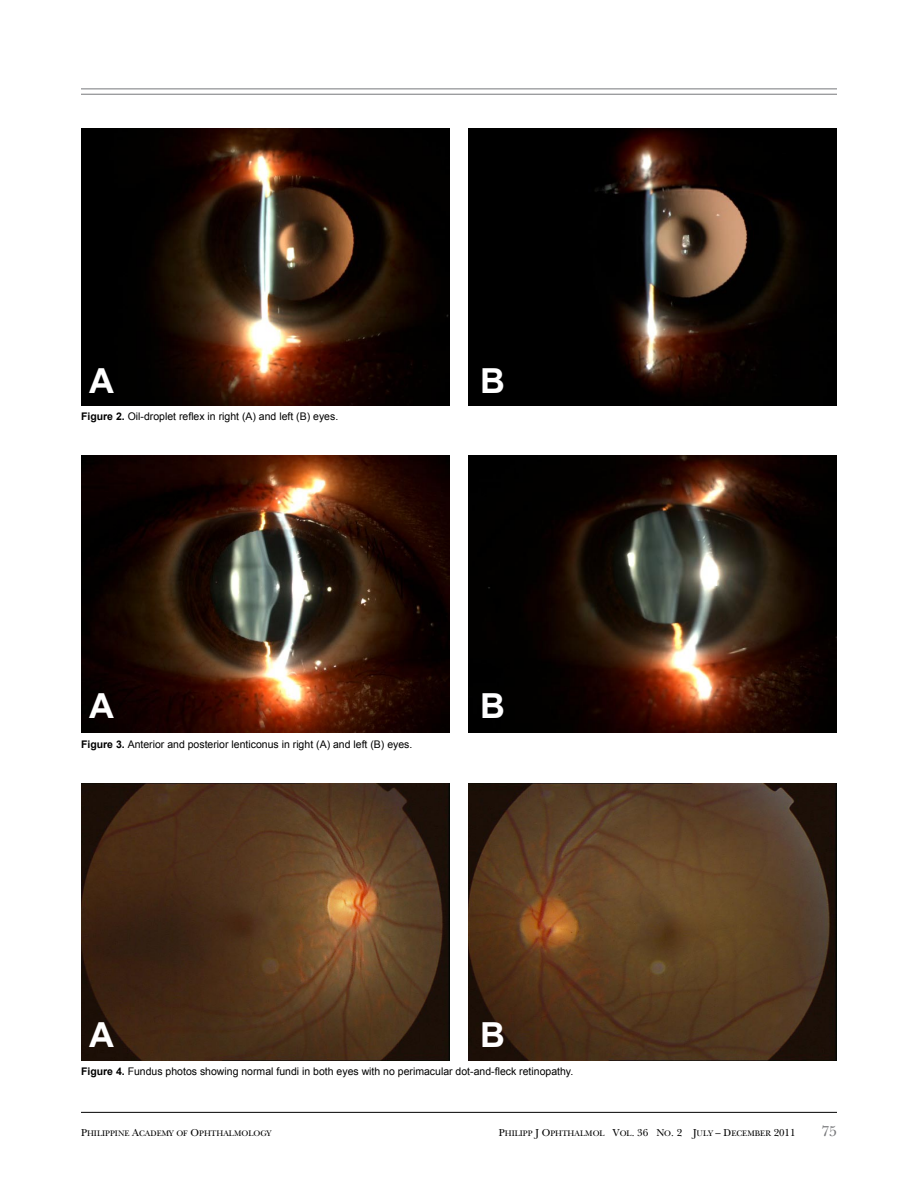
<style>
.page{position:relative;width:918px;height:1188px;background:#fff}
.page>*{position:absolute;margin:0;border:0;box-sizing:border-box;transform-origin:0 0}
.t1{font:700 34.5px "Arial";color:#fff}
.t2{font:15px "New Baskerville LT";color:#77787b}
.t3{font:10.5px "Arial";color:#000}
.t4{font:8.4px "New Baskerville LT Roman SC800";color:#000}
.s1{font-weight:700}
.s2{font-size:10.5px}
</style>
<div class="page">
<hr style="left:81px;top:1112px;width:756px;height:1px;background:#000">
<hr style="left:81px;top:89px;width:756px;height:1px;background:#77787b">
<hr style="left:81px;top:94px;width:756px;height:1px;background:#77787b">
<img style="left:81px;top:129px;width:369px;height:277px">
<img style="left:468px;top:129px;width:369px;height:277px">
<img style="left:81px;top:456px;width:369px;height:276px">
<img style="left:468px;top:456px;width:369px;height:276px">
<img style="left:81px;top:784px;width:369px;height:276px">
<img style="left:468px;top:784px;width:369px;height:276px">
<p class="t1" style="left:89px;top:358px;width:26px">A</p>
<p class="t3" style="left:81px;top:410px;width:259px"><span class="s1">Figure 2.</span> Oil-droplet reflex in right (A) and left (B) eyes.</p>
<p class="t1" style="left:480px;top:358px;width:26px">B</p>
<p class="t1" style="left:89px;top:683px;width:26px">A</p>
<p class="t3" style="left:81px;top:737px;width:333px"><span class="s1">Figure 3.</span> Anterior and posterior lenticonus in right (A) and left (B) eyes.</p>
<p class="t1" style="left:480px;top:683px;width:26px">B</p>
<p class="t1" style="left:89px;top:1012px;width:26px">A</p>
<p class="t1" style="left:480px;top:1012px;width:26px">B</p>
<p class="t3" style="left:81px;top:1064px;width:494px"><span class="s1">Figure 4.</span> Fundus photos showing normal fundi in both eyes with no perimacular dot-and-fleck retinopathy.</p>
<p class="t4" style="left:81px;top:1128px;width:192px"><span class="s2">P</span>HILIPPINE <span class="s2">A</span>CADEMY OF <span class="s2">O</span>PHTHALMOLOGY</p>
<p class="t4" style="left:499px;top:1128px;width:298px"><span class="s2">P</span>HILIPP <span class="s2">J O</span>PHTHALMOL <span class="s2">V</span>OL<span class="s2">. 36 N</span>O<span class="s2">. 2 J</span>ULY <span class="s2">– D</span>ECEMBER <span class="s2">2011</span></p>
<p class="t2" style="left:821px;top:1122px;width:17px">75</p>
</div>
